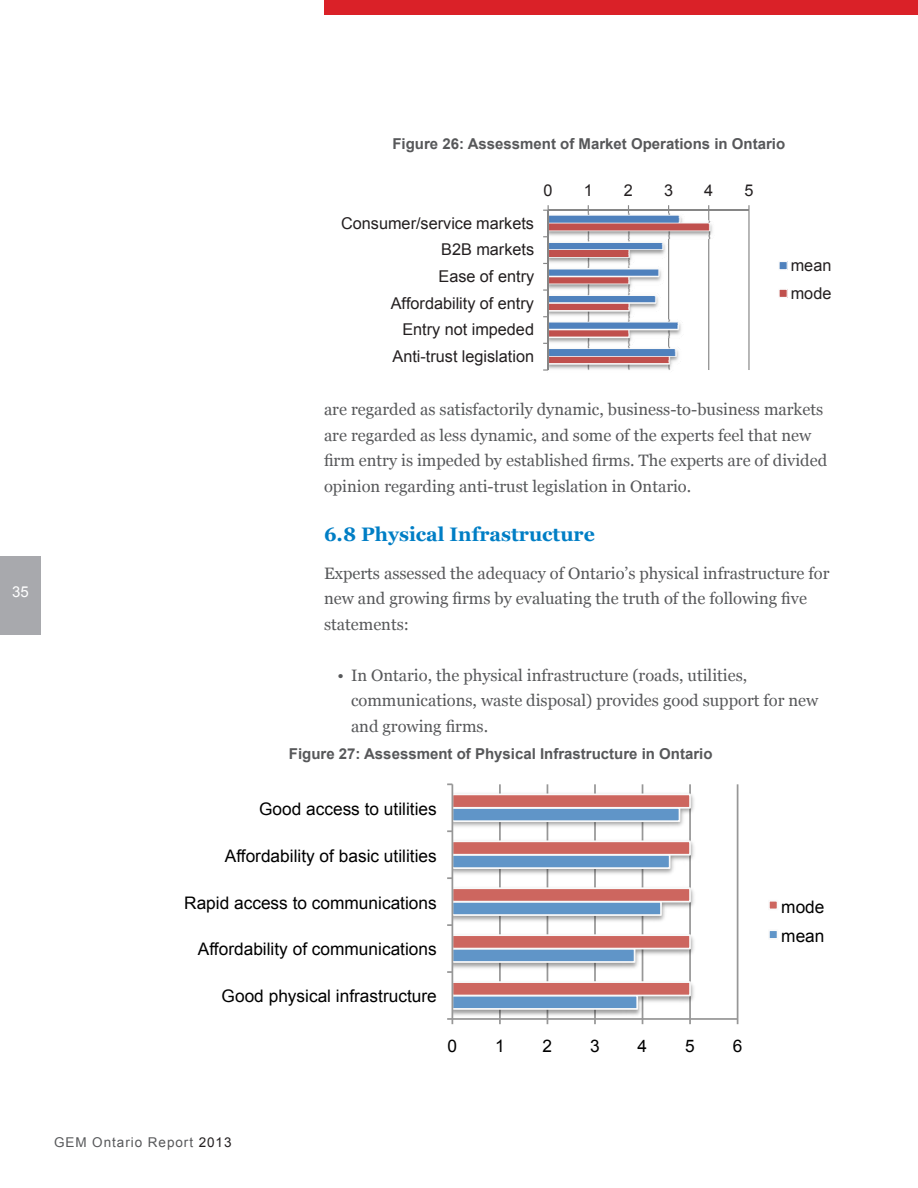
<style>
.page{position:relative;width:918px;height:1188px;background:#fff}
.page>*{position:absolute;margin:0;border:0;box-sizing:border-box;transform-origin:0 0}
.t1{font:19.5px "Arial";color:#231f20}
._2-Contents_header{font:700 19.5px "Georgia";color:#007ec5}
.t2{font:17.25px/29.4px "Arial";color:#000}
._6-Bodytext{font:16.5px/25.5px "Georgia";color:#57585a}
.t3{font:16.2px/26.7px "Arial";color:#231f20;text-align:right}
._9-Table_header{font:700 15px "Arial";color:#57585a}
._6-Bodytext-2{font:15px "Arial";color:#fff}
.t4{font:13.5px "Arial";letter-spacing:.07em;color:#57585a}
.s1{color:#231f20}
</style>
<div class="page">
<div style="left:0;top:556px;width:41px;height:78px;background:#a8a9ad"></div>
<div style="left:324px;top:0;width:594px;height:15px;background:#da2128"></div>
<hr style="left:499px;top:784px;width:2px;height:235px;background:#979797">
<hr style="left:547px;top:784px;width:1px;height:235px;background:#979797">
<hr style="left:594px;top:784px;width:2px;height:235px;background:#979797">
<hr style="left:642px;top:784px;width:1px;height:235px;background:#979797">
<hr style="left:689px;top:784px;width:2px;height:235px;background:#979797">
<hr style="left:737px;top:784px;width:1px;height:235px;background:#979797">
<img style="left:453px;top:1011px;width:191px;height:7px">
<img style="left:453px;top:788px;width:241px;height:219px">
<svg style="left:453px;top:997px;width:228px;height:14px"></svg>
<svg style="left:453px;top:793px;width:239px;height:204px"></svg>
<hr style="left:452px;top:1018px;width:286px;height:2px;background:#979797">
<hr style="left:452px;top:784px;width:1px;height:235px;background:#979797">
<svg style="left:447px;top:1018px;width:6px;height:6px"></svg>
<div style="left:769px;top:901px;width:9px;height:8px;background:#cd665f"></div>
<div style="left:768px;top:900px;width:10px;height:10px;border:2px solid #f9f9f9"></div>
<div style="left:769px;top:930px;width:9px;height:9px;background:#6095c8"></div>
<div style="left:768px;top:929px;width:10px;height:11px;border:2px solid #f9f9f9"></div>
<svg style="left:543px;top:205px;width:245px;height:166px"></svg>
<p class="_6-Bodytext-2" style="left:12px;top:582px;width:18px">35</p>
<p class="t1" style="left:328px;top:127px;width:478px">Figure 26: Assessment of Market Operations in Ontario</p>
<p class="t3" style="left:544px;top:177px;width:11px">0</p>
<p class="t3" style="left:584px;top:177px;width:11px">1</p>
<p class="t3" style="left:624px;top:177px;width:11px">2</p>
<p class="t3" style="left:664px;top:177px;width:11px">3</p>
<p class="t3" style="left:704px;top:177px;width:11px">4</p>
<p class="t3" style="left:744px;top:177px;width:11px">5</p>
<p class="t3" style="left:341px;top:210px;width:195px">Consumer/service markets<br>B2B markets<br>Ease of entry<br>Affordability of entry<br>Entry not impeded<br>Anti-trust legislation</p>
<p class="_9-Table_header" style="left:392px;top:134px;width:394px">Figure 26: Assessment of Market Operations in Ontario</p>
<p class="t3" style="left:791px;top:252px;width:42px;line-height:27.6px;text-align:left">mean mode</p>
<p class="_6-Bodytext" style="left:324px;top:396px;width:505px">are regarded as satisfactorily dynamic, business-to-business markets are regarded as less dynamic, and some of the experts feel that new firm entry is impeded by established firms. The experts are of divided opinion regarding anti-trust legislation in Ontario.</p>
<p class="_2-Contents_header" style="left:324px;top:520px;width:272px">6.8 Physical Infrastructure</p>
<p class="_6-Bodytext" style="left:324px;top:560px;width:507px">Experts assessed the adequacy of Ontario’s physical infrastructure for new and growing firms by evaluating the truth of the following five statements:</p>
<p class="_6-Bodytext" style="left:351px;top:662px;width:469px;text-indent:-14px">• In Ontario, the physical infrastructure (roads, utilities, communications, waste disposal) provides good support for new and growing firms.</p>
<p class="_9-Table_header" style="left:289px;top:744px;width:425px">Figure 27: Assessment of Physical Infrastructure in Ontario</p>
<p class="t2" style="left:259px;top:794px;width:179px">Good access to utilities</p>
<p class="t2" style="left:225px;top:841px;width:213px">Affordability of basic utilities</p>
<p class="t2" style="left:184px;top:888px;width:254px">Rapid access to communications</p>
<p class="t2" style="left:198px;top:935px;width:240px">Affordability of communications</p>
<p class="t2" style="left:222px;top:982px;width:217px">Good physical infrastructure</p>
<p class="t2" style="left:448px;top:1031px;width:11px">0</p>
<p class="t2" style="left:495px;top:1031px;width:11px">1</p>
<p class="t2" style="left:543px;top:1031px;width:11px">2</p>
<p class="t2" style="left:590px;top:1031px;width:11px">3</p>
<p class="t2" style="left:637px;top:1031px;width:11px">4</p>
<p class="t2" style="left:685px;top:1031px;width:11px">5</p>
<p class="t2" style="left:733px;top:1031px;width:11px">6</p>
<p class="t2" style="left:781px;top:892px;width:45px">mode mean</p>
<p class="t4" style="left:54px;top:1133px;width:179px">GEM Ontario Report <span class="s1">2013</span></p>
</div>
